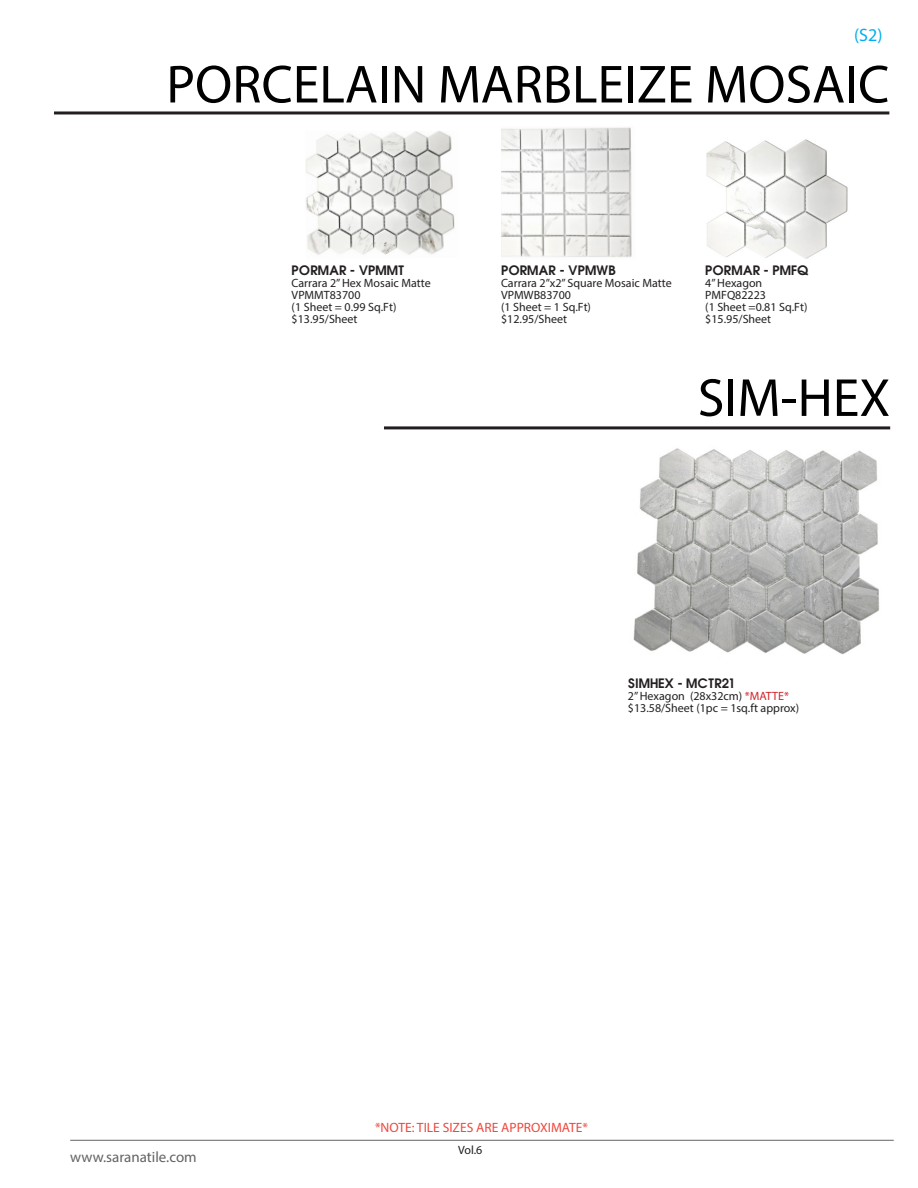
<style>
.page{position:relative;width:918px;height:1188px;background:#fff}
.page>*{position:absolute;margin:0;border:0;box-sizing:border-box;transform-origin:0 0}
.t1{font:54px "Myriad Pro";color:#000}
.t2{font:18px "Myriad Pro";color:#00aeef}
.t3{font:15px "Myriad Pro";color:#636366}
.t4{font:13.5px "Myriad Pro";color:#ef473b}
.t5{font:12px "Myriad Pro";color:#231f20}
.t6{font:700 12px "Avant Garde";color:#231f20}
.s1{color:#d1232a}
</style>
<div class="page">
<hr style="left:70px;top:1140px;width:824px;height:1px;background:#636366">
<hr style="left:54px;top:111px;width:835px;height:3px;background:#231f20">
<img style="left:501px;top:127px;width:131px;height:130px">
<img style="left:305px;top:131px;width:150px;height:124px">
<img style="left:706px;top:139px;width:142px;height:120px">
<hr style="left:384px;top:426px;width:506px;height:3px;background:#231f20">
<img style="left:633px;top:448px;width:247px;height:207px">
<p class="t2" style="left:854px;top:23px;width:30px">(S2)</p>
<p class="t1" style="left:166px;top:51px;width:725px">PORCELAIN MARBLEIZE MOSAIC</p>
<p class="t6" style="left:292px;top:262px;width:114px">PORMAR - VPMMT</p>
<p class="t5" style="left:292px;top:275px;width:141px">Carrara 2” Hex Mosaic Matte</p>
<p class="t5" style="left:292px;top:287px;width:70px">VPMMT83700</p>
<p class="t5" style="left:292px;top:299px;width:106px">(1 Sheet = 0.99 Sq.Ft)</p>
<p class="t5" style="left:292px;top:311px;width:67px">$13.95/Sheet</p>
<p class="t6" style="left:501px;top:262px;width:116px">PORMAR - VPMWB</p>
<p class="t5" style="left:501px;top:275px;width:172px">Carrara 2”x2” Square Mosaic Matte</p>
<p class="t5" style="left:501px;top:287px;width:72px">VPMWB83700</p>
<p class="t5" style="left:501px;top:299px;width:91px">(1 Sheet = 1 Sq.Ft)</p>
<p class="t5" style="left:501px;top:311px;width:67px">$12.95/Sheet</p>
<p class="t6" style="left:705px;top:262px;width:105px">PORMAR - PMFQ</p>
<p class="t5" style="left:705px;top:275px;width:59px">4” Hexagon</p>
<p class="t5" style="left:705px;top:287px;width:62px">PMFQ82223</p>
<p class="t5" style="left:705px;top:299px;width:104px">(1 Sheet =0.81 Sq.Ft)</p>
<p class="t5" style="left:705px;top:311px;width:67px">$15.95/Sheet</p>
<p class="t1" style="left:698px;top:365px;width:194px">SIM-HEX</p>
<p class="t6" style="left:628px;top:674px;width:107px">SIMHEX - MCTR21</p>
<p class="t5" style="left:628px;top:688px;width:163px">2” Hexagon (28x32cm) <span class="s1">*MATTE*</span></p>
<p class="t5" style="left:628px;top:700px;width:173px">$13.58/Sheet (1pc = 1sq.ft approx)</p>
<p class="t3" style="left:70px;top:1148px;width:128px">www.saranatile.com</p>
<p class="t4" style="left:375px;top:1119px;width:214px">*NOTE: TILE SIZES ARE APPROXIMATE*</p>
<p class="t5" style="left:458px;top:1143px;width:26px">Vol.6</p>
</div>
